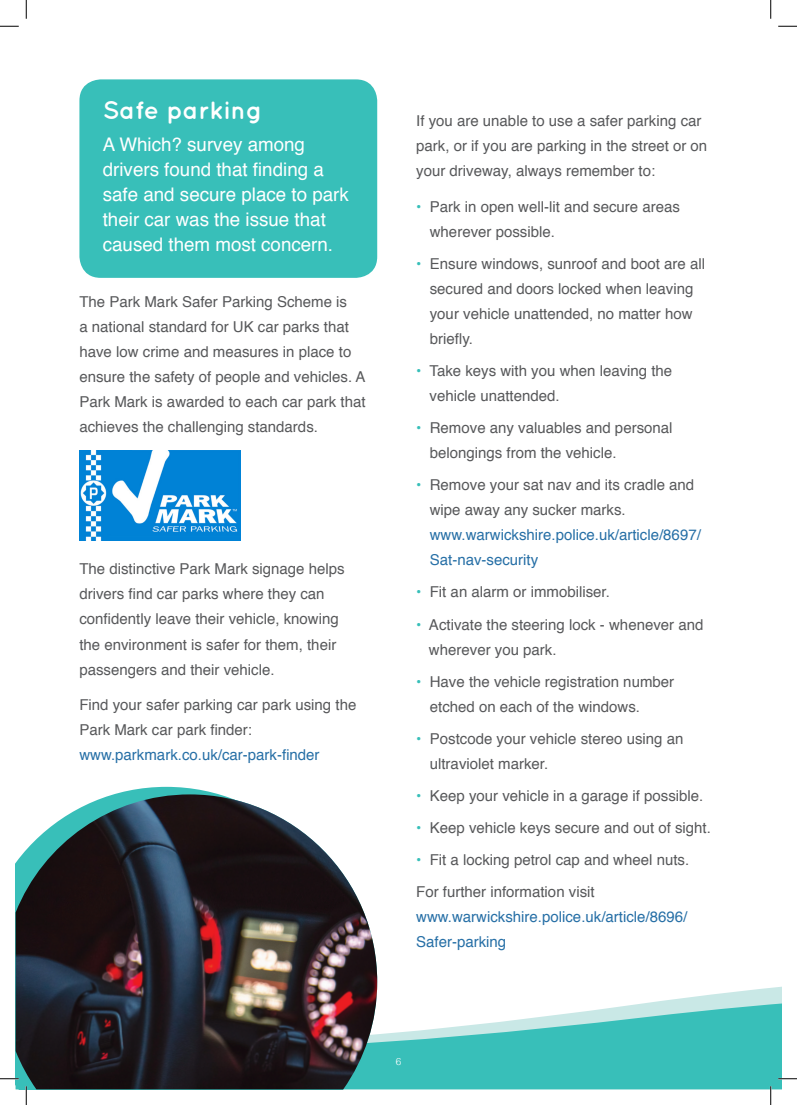
<style>
.page{position:relative;width:797px;height:1105px;background:#fff}
.page>*{position:absolute;margin:0;border:0;box-sizing:border-box;transform-origin:0 0}
.t1{font:700 25px "Quicksand";color:#fff}
.t2{font:18.75px/25px "Helvetica";color:#fff}
.t3{font:15px/25px "Helvetica";color:#57585a}
.t4{font:15px/25px "Helvetica";color:#266fa6}
.t5{font:300 10px "Helvetica";color:#fff}
.s1{color:#266fa6}
.s2{color:#38bfb9}
.s3{color:#57585a}
</style>
<div class="page">
<svg style="left:377px;top:974px;width:404px;height:115px;fill:#38bfb9"></svg>
<div style="left:79px;top:79px;width:298px;height:199px;background:#38bfb9;border-radius:21px"></div>
<img style="left:79px;top:450px;width:161px;height:91px">
<svg style="left:115px;top:787px;width:103px;height:7px"></svg>
<img style="left:16px;top:794px;width:361px;height:295px">
<svg style="left:0;top:25px;width:19px;height:2px"></svg>
<svg style="left:778px;top:25px;width:19px;height:2px"></svg>
<svg style="left:0;top:1078px;width:19px;height:1px"></svg>
<svg style="left:778px;top:1078px;width:19px;height:1px"></svg>
<svg style="left:25px;top:0;width:2px;height:19px"></svg>
<svg style="left:25px;top:1086px;width:2px;height:19px"></svg>
<svg style="left:770px;top:0;width:1px;height:19px"></svg>
<svg style="left:770px;top:1086px;width:1px;height:19px"></svg>
<p class="t1" style="left:103px;top:95px;width:161px">Safe parking</p>
<p class="t2" style="left:103px;top:133px;width:247px">A Which? survey among drivers found that finding a safe and secure place to park their car was the issue that caused them most concern.</p>
<p class="t3" style="left:79px;top:290px;width:288px">The Park Mark Safer Parking Scheme is<br>a national standard for UK car parks that have low crime and measures in place to ensure the safety of people and vehicles. A Park Mark is awarded to each car park that achieves the challenging standards.</p>
<p class="t3" style="left:79px;top:557px;width:267px">The distinctive Park Mark signage helps drivers find car parks where they can confidently leave their vehicle, knowing the environment is safer for them, their passengers and their vehicle.</p>
<p class="t3" style="left:79px;top:693px;width:278px">Find your safer parking car park using the<br>Park Mark car park finder: <span class="s1">www.parkmark.co.uk/car-park-finder</span></p>
<p class="t3" style="left:416px;top:109px;width:292px">If you are unable to use a safer parking car park, or if you are parking in the street or on your driveway, always remember to:</p>
<p class="t3" style="left:430px;top:195px;width:252px;text-indent:-14px"><span class="s2">•</span> Park in open well-lit and secure areas wherever possible.</p>
<p class="t3" style="left:430px;top:252px;width:277px;text-indent:-14px"><span class="s2">•</span> Ensure windows, sunroof and boot are all secured and doors locked when leaving your vehicle unattended, no matter how briefly.</p>
<p class="t3" style="left:429px;top:359px;width:244px;text-indent:-13px"><span class="s2">•</span> Take keys with you when leaving the vehicle unattended.</p>
<p class="t3" style="left:430px;top:416px;width:244px;text-indent:-14px"><span class="s2">•</span> Remove any valuables and personal belongings from the vehicle.</p>
<p class="t4" style="left:430px;top:473px;width:272px;text-indent:-14px"><span class="s2">•</span> <span class="s3">Remove your sat nav and its cradle and wipe away any sucker marks. </span>www.warwickshire.police.uk/article/8697/<br>Sat-nav-security</p>
<p class="t3" style="left:416px;top:580px;width:195px"><span class="s2">•</span> Fit an alarm or immobiliser.</p>
<p class="t3" style="left:429px;top:612px;width:276px;text-indent:-13px"><span class="s2">•</span> Activate the steering lock - whenever and wherever you park.</p>
<p class="t3" style="left:430px;top:669px;width:246px;text-indent:-14px"><span class="s2">•</span> Have the vehicle registration number etched on each of the windows.</p>
<p class="t3" style="left:430px;top:726px;width:255px;text-indent:-14px"><span class="s2">•</span> Postcode your vehicle stereo using an ultraviolet marker.</p>
<p class="t3" style="left:416px;top:783px;width:289px"><span class="s2">•</span> Keep your vehicle in a garage if possible.</p>
<p class="t3" style="left:416px;top:815px;width:296px"><span class="s2">•</span> Keep vehicle keys secure and out of sight.</p>
<p class="t3" style="left:416px;top:848px;width:274px"><span class="s2">•</span> Fit a locking petrol cap and wheel nuts.</p>
<p class="t4" style="left:416px;top:880px;width:272px"><span class="s3">For further information visit </span>www.warwickshire.police.uk/article/8696/<br>Safer-parking</p>
<p class="t5" style="left:396px;top:1053px;width:7px">6</p>
</div>
